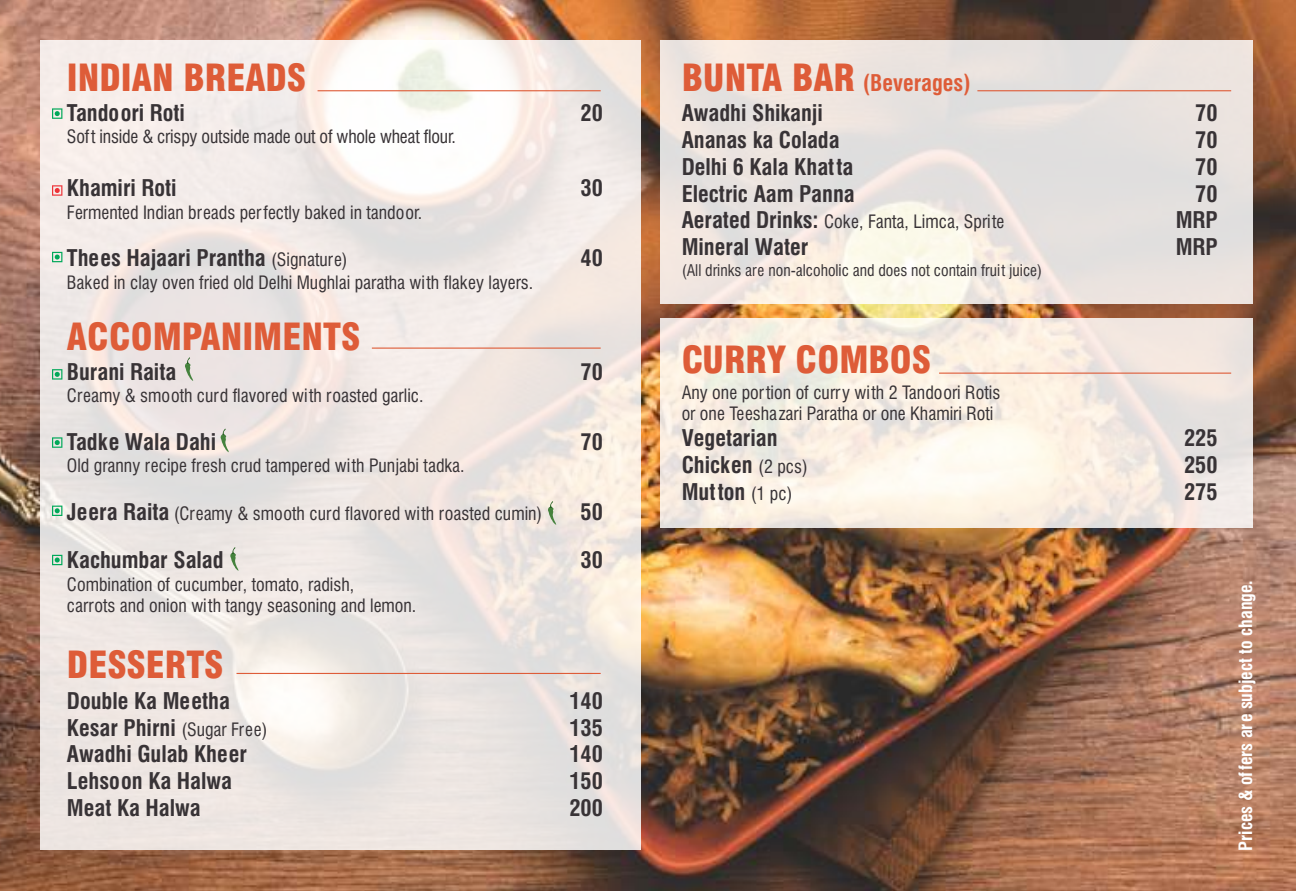
<style>
.page{position:relative;width:1296px;height:891px;background:#fff}
.page>*{position:absolute;margin:0;border:0;box-sizing:border-box;transform-origin:0 0}
.t1{font:36px "Halvett Black Cond";color:#de5c38}
.t2{font:700 condensed 22.5px/30.2px "Halvett";color:#383336}
.t3{font:18px/21.6px "Halvett Condensed";color:#383336}
.t4{font:700 condensed 18px "Halvett";color:#fff}
.t5{font:15.75px "Halvett Condensed";color:#383336}
.s1{font-family:"Halvett Condensed";font-weight:400;font-stretch:normal;font-size:18px}
.s2{font-family:"Halvett";font-weight:700;font-stretch:condensed;font-size:22.5px}
.s3{font-family:"Halvett Black Cond";font-weight:400;font-stretch:normal;font-size:36px;color:#de5c38}
.s4{color:#de5c38}
</style>
<div class="page">
<img style="left:0;top:0;width:1296px;height:891px">
<div style="left:40px;top:40px;width:601px;height:810px;background:#fff;opacity:.85"></div>
<div style="left:660px;top:40px;width:593px;height:264px;background:#fff;opacity:.85"></div>
<div style="left:660px;top:318px;width:593px;height:210px;background:#fff;opacity:.85"></div>
<hr style="left:318px;top:90px;width:283px;height:1px;background:#de5c38">
<hr style="left:372px;top:348px;width:229px;height:1px;background:#de5c38">
<hr style="left:237px;top:673px;width:364px;height:1px;background:#de5c38">
<hr style="left:977px;top:90px;width:254px;height:1px;background:#de5c38">
<hr style="left:939px;top:373px;width:292px;height:1px;background:#de5c38">
<svg style="left:52px;top:185px;width:10px;height:11px"></svg>
<svg style="left:52px;top:108px;width:10px;height:11px"></svg>
<svg style="left:52px;top:252px;width:10px;height:10px"></svg>
<svg style="left:52px;top:369px;width:10px;height:11px"></svg>
<svg style="left:52px;top:437px;width:10px;height:11px"></svg>
<svg style="left:52px;top:506px;width:10px;height:10px"></svg>
<svg style="left:52px;top:555px;width:10px;height:10px"></svg>
<svg style="left:185px;top:357px;width:9px;height:24px"></svg>
<svg style="left:220px;top:429px;width:9px;height:24px"></svg>
<svg style="left:548px;top:501px;width:9px;height:24px"></svg>
<svg style="left:230px;top:547px;width:9px;height:24px"></svg>
<h1 class="t1" style="left:67px;top:55px;width:241px">INDIAN BREADS</h1>
<p class="t2" style="left:67px;top:97px;width:119px">Tandoori Roti</p>
<p class="t2" style="left:581px;top:97px;width:24px">20</p>
<p class="t3" style="left:67px;top:126px;width:391px">Soft inside &amp; crispy outside made out of whole wheat flour.</p>
<p class="t2" style="left:67px;top:173px;width:111px">Khamiri Roti</p>
<p class="t2" style="left:581px;top:173px;width:24px">30</p>
<p class="t3" style="left:67px;top:201px;width:357px">Fermented Indian breads perfectly baked in tandoor.</p>
<p class="t2" style="left:67px;top:243px;width:282px">Thees Hajaari Prantha <span class="s1">(Signature)</span></p>
<p class="t2" style="left:581px;top:243px;width:24px">40</p>
<p class="t3" style="left:67px;top:271px;width:468px">Baked in clay oven fried old Delhi Mughlai paratha with flakey layers.</p>
<h1 class="t1" style="left:67px;top:314px;width:295px">ACCOMPANIMENTS</h1>
<p class="t2" style="left:67px;top:356px;width:111px">Burani Raita</p>
<p class="t2" style="left:581px;top:356px;width:24px">70</p>
<p class="t3" style="left:67px;top:385px;width:358px">Creamy &amp; smooth curd flavored with roasted garlic.</p>
<p class="t2" style="left:67px;top:426px;width:151px">Tadke Wala Dahi</p>
<p class="t2" style="left:581px;top:426px;width:24px">70</p>
<p class="t3" style="left:67px;top:455px;width:399px">Old granny recipe fresh crud tampered with Punjabi tadka.</p>
<p class="t3" style="left:67px;top:502px;width:477px"><span class="s2">Jeera Raita</span> (Creamy &amp; smooth curd flavored with roasted cumin)</p>
<p class="t2" style="left:581px;top:496px;width:24px">50</p>
<p class="t2" style="left:67px;top:545px;width:158px">Kachumbar Salad</p>
<p class="t2" style="left:581px;top:545px;width:24px">30</p>
<p class="t3" style="left:67px;top:573px;width:351px">Combination of cucumber, tomato, radish,<br>carrots and onion with tangy seasoning and lemon.</p>
<h1 class="t1" style="left:67px;top:643px;width:158px">DESSERTS</h1>
<p class="t2" style="left:67px;top:685px;width:164px">Double Ka Meetha</p>
<p class="t2" style="left:569px;top:685px;width:35px">140</p>
<p class="t2" style="left:67px;top:712px;width:202px">Kesar Phirni <span class="s1">(Sugar Free)</span></p>
<p class="t2" style="left:569px;top:712px;width:35px">135</p>
<p class="t2" style="left:67px;top:739px;width:182px">Awadhi Gulab Kheer</p>
<p class="t2" style="left:569px;top:739px;width:35px">140</p>
<p class="t2" style="left:67px;top:766px;width:167px">Lehsoon Ka Halwa</p>
<p class="t2" style="left:569px;top:766px;width:35px">150</p>
<p class="t2" style="left:67px;top:793px;width:135px">Meat Ka Halwa</p>
<p class="t2" style="left:569px;top:793px;width:35px">200</p>
<p class="t2" style="left:682px;top:67px;width:291px"><span class="s3">BUNTA BAR</span> <span class="s4">(Beverages)<br></span>Awadhi Shikanji</p>
<p class="t2" style="left:1195px;top:97px;width:24px">70</p>
<p class="t2" style="left:682px;top:124px;width:159px">Ananas ka Colada</p>
<p class="t2" style="left:1195px;top:124px;width:24px">70</p>
<p class="t2" style="left:682px;top:151px;width:173px">Delhi 6 Kala Khatta</p>
<p class="t2" style="left:1195px;top:151px;width:24px">70</p>
<p class="t2" style="left:682px;top:178px;width:175px">Electric Aam Panna</p>
<p class="t2" style="left:1195px;top:178px;width:24px">70</p>
<p class="t3" style="left:682px;top:211px;width:324px"><span class="s2">Aerated Drinks:</span> Coke, Fanta, Limca, Sprite</p>
<p class="t2" style="left:1176px;top:205px;width:43px">MRP</p>
<p class="t2" style="left:682px;top:232px;width:128px">Mineral Water</p>
<p class="t2" style="left:1176px;top:232px;width:43px">MRP</p>
<p class="t5" style="left:682px;top:261px;width:362px">(All drinks are non-alcoholic and does not contain fruit juice)</p>
<h1 class="t1" style="left:682px;top:338px;width:251px">CURRY COMBOS</h1>
<p class="t3" style="left:682px;top:381px;width:320px">Any one portion of curry with 2 Tandoori Rotis or one Teeshazari Paratha or one Khamiri Roti</p>
<p class="t2" style="left:682px;top:423px;width:97px">Vegetarian</p>
<p class="t2" style="left:1184px;top:423px;width:35px">225</p>
<p class="t2" style="left:682px;top:450px;width:128px">Chicken <span class="s1">(2 pcs)</span></p>
<p class="t2" style="left:1184px;top:450px;width:35px">250</p>
<p class="t2" style="left:682px;top:477px;width:112px">Mutton <span class="s1">(1 pc)</span></p>
<p class="t2" style="left:1184px;top:477px;width:35px">275</p>
<p class="t4" style="left:1235px;top:850px;width:272px;rotate:-90deg">Prices &amp; offers are subject to change.</p>
</div>
